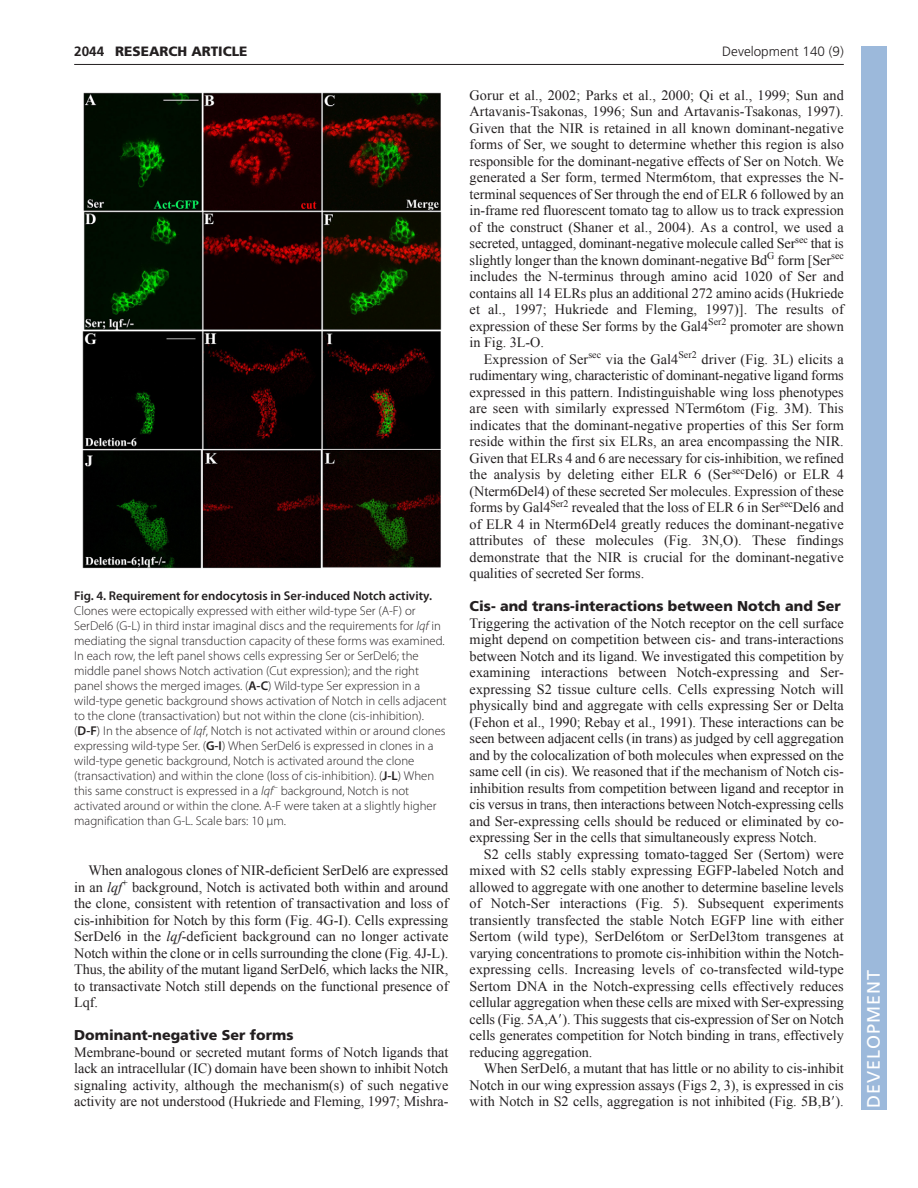
<style>
.page{position:relative;width:918px;height:1188px;background:#fff}
.page>*{position:absolute;margin:0;border:0;box-sizing:border-box;transform-origin:0 0}
.t1{font:18px "Frutiger LT Std";letter-spacing:.055em;color:#fff}
.t2{font:14.25px/16.5px "Times New Roman";letter-spacing:-.005em;color:#231f20;text-align:justify}
.t3{font:900 14.25px "Frutiger LT Std";color:#231f20}
.t4{font:300 13.5px "Frutiger";color:#231f20}
.t5{font:900 13.5px "Frutiger LT Std";color:#231f20}
.t6{font:700 13.5px "Frutiger LT Std";color:#231f20}
.t7{font:300 12.75px/15px "Myriad Pro";color:#231f20}
.t8{font:600 12.75px "Myriad Pro";color:#231f20}
.s1{font-style:italic}
.s2{font-weight:600}
.s3{font-family:"Mathematical Pi One"}
</style>
<div class="page">
<hr style="left:74px;top:64px;width:770px;height:1px;background:#231f20">
<img style="left:82px;top:92px;width:360px;height:477px">
<div style="left:861px;top:46px;width:25px;height:1064px;background:#9cb9db"></div>
<p class="t6" style="left:74px;top:46px;width:32px">2044</p>
<p class="t5" style="left:115px;top:46px;width:134px">RESEARCH ARTICLE</p>
<p class="t4" style="left:722px;top:46px;width:123px">Development 140 (9)</p>
<p class="t8" style="left:74px;top:590px;width:359px">Fig. 4. Requirement for endocytosis in Ser-induced Notch activity.</p>
<p class="t7" style="left:74px;top:604px;width:374px">Clones were ectopically expressed with either wild-type Ser (A-F) or SerDel6 (G-L) in third instar imaginal discs and the requirements for <span class="s1">lqf</span> in mediating the signal transduction capacity of these forms was examined.<br>In each row, the left panel shows cells expressing Ser or SerDel6; the middle panel shows Notch activation (Cut expression); and the right panel shows the merged images. (<span class="s2">A-C</span>) Wild-type Ser expression in a wild-type genetic background shows activation of Notch in cells adjacent to the clone (transactivation) but not within the clone (cis-inhibition). (<span class="s2">D-F</span>) In the absence of <span class="s1">lqf</span>, Notch is not activated within or around clones expressing wild-type Ser. (<span class="s2">G-I</span>) When SerDel6 is expressed in clones in a wild-type genetic background, Notch is activated around the clone (transactivation) and within the clone (loss of cis-inhibition). (<span class="s2">J-L</span>) When this same construct is expressed in a <span class="s1">lqf</span><sup>–</sup> background, Notch is not activated around or within the clone. A-F were taken at a slightly higher magnification than G-L. Scale bars: 10 μm.</p>
<p class="t2" style="left:74px;top:862px;width:376px;text-indent:14px">When analogous clones of NIR-deficient SerDel6 are expressed in an <span class="s1">lqf</span><sup>+</sup> background, Notch is activated both within and around the clone, consistent with retention of transactivation and loss of cis-inhibition for Notch by this form (Fig. 4G-I). Cells expressing SerDel6 in the <span class="s1">lqf</span>-deficient background can no longer activate Notch within the clone or in cells surrounding the clone (Fig. 4J-L).<br>Thus, the ability of the mutant ligand SerDel6, which lacks the NIR, to transactivate Notch still depends on the functional presence of Lqf.</p>
<p class="t3" style="left:74px;top:1030px;width:221px">Dominant-negative Ser forms</p>
<p class="t2" style="left:74px;top:1044px;width:376px">Membrane-bound or secreted mutant forms of Notch ligands that lack an intracellular (IC) domain have been shown to inhibit Notch signaling activity, although the mechanism(s) of such negative activity are not understood (Hukriede and Fleming, 1997; Mishra-</p>
<p class="t2" style="left:470px;top:87px;width:376px">Gorur et al., 2002; Parks et al., 2000; Qi et al., 1999; Sun and Artavanis-Tsakonas, 1996; Sun and Artavanis-Tsakonas, 1997).<br>Given that the NIR is retained in all known dominant-negative forms of Ser, we sought to determine whether this region is also responsible for the dominant-negative effects of Ser on Notch. We generated a Ser form, termed Nterm6tom, that expresses the N&shy;terminal sequences of Ser through the end of ELR 6 followed by an in-frame red fluorescent tomato tag to allow us to track expression of the construct (Shaner et al., 2004). As a control, we used a secreted, untagged, dominant-negative molecule called Ser<sup>sec</sup> that is slightly longer than the known dominant-negative Bd<sup>G</sup> form [Ser<sup>sec </sup>includes the N-terminus through amino acid 1020 of Ser and contains all 14 ELRs plus an additional 272 amino acids (Hukriede et al., 1997; Hukriede and Fleming, 1997)]. The results of expression of these Ser forms by the Gal4<sup>Ser2</sup> promoter are shown in Fig. 3L-O.</p>
<p class="t2" style="left:470px;top:351px;width:376px;text-indent:14px">Expression of Ser<sup>sec</sup> via the Gal4<sup>Ser2</sup> driver (Fig. 3L) elicits a rudimentary wing, characteristic of dominant-negative ligand forms expressed in this pattern. Indistinguishable wing loss phenotypes are seen with similarly expressed NTerm6tom (Fig. 3M). This indicates that the dominant-negative properties of this Ser form reside within the first six ELRs, an area encompassing the NIR.<br>Given that ELRs 4 and 6 are necessary for cis-inhibition, we refined the analysis by deleting either ELR 6 (Ser<sup>sec</sup>Del6) or ELR 4 (Nterm6Del4) of these secreted Ser molecules. Expression of these forms by Gal4<sup>Ser2</sup> revealed that the loss of ELR 6 in Ser<sup>sec</sup>Del6 and of ELR 4 in Nterm6Del4 greatly reduces the dominant-negative attributes of these molecules (Fig. 3N,O). These findings demonstrate that the NIR is crucial for the dominant-negative qualities of secreted Ser forms.</p>
<p class="t3" style="left:470px;top:601px;width:373px">Cis- and trans-interactions between Notch and Ser</p>
<p class="t2" style="left:470px;top:615px;width:376px">Triggering the activation of the Notch receptor on the cell surface might depend on competition between cis- and trans-interactions between Notch and its ligand. We investigated this competition by examining interactions between Notch-expressing and Ser&shy;expressing S2 tissue culture cells. Cells expressing Notch will physically bind and aggregate with cells expressing Ser or Delta (Fehon et al., 1990; Rebay et al., 1991). These interactions can be seen between adjacent cells (in trans) as judged by cell aggregation and by the colocalization of both molecules when expressed on the same cell (in cis). We reasoned that if the mechanism of Notch cis&shy;inhibition results from competition between ligand and receptor in cis versus in trans, then interactions between Notch-expressing cells and Ser-expressing cells should be reduced or eliminated by co&shy;expressing Ser in the cells that simultaneously express Notch.</p>
<p class="t2" style="left:470px;top:846px;width:376px;text-indent:14px">S2 cells stably expressing tomato-tagged Ser (Sertom) were mixed with S2 cells stably expressing EGFP-labeled Notch and allowed to aggregate with one another to determine baseline levels of Notch-Ser interactions (Fig. 5). Subsequent experiments transiently transfected the stable Notch EGFP line with either Sertom (wild type), SerDel6tom or SerDel3tom transgenes at varying concentrations to promote cis-inhibition within the Notch&shy;expressing cells. Increasing levels of co-transfected wild-type Sertom DNA in the Notch-expressing cells effectively reduces cellular aggregation when these cells are mixed with Ser-expressing cells (Fig. 5A,A<span class="s3">-</span>). This suggests that cis-expression of Ser on Notch cells generates competition for Notch binding in trans, effectively reducing aggregation.</p>
<p class="t2" style="left:470px;top:1060px;width:376px;text-indent:14px">When SerDel6, a mutant that has little or no ability to cis-inhibit Notch in our wing expression assays (Figs 2, 3), is expressed in cis with Notch in S2 cells, aggregation is not inhibited (Fig. 5B,B<span class="s3">-</span>).</p>
<p class="t1" style="left:863px;top:1108px;width:140px;rotate:-90deg">DEVELOPMENT</p>
</div>
